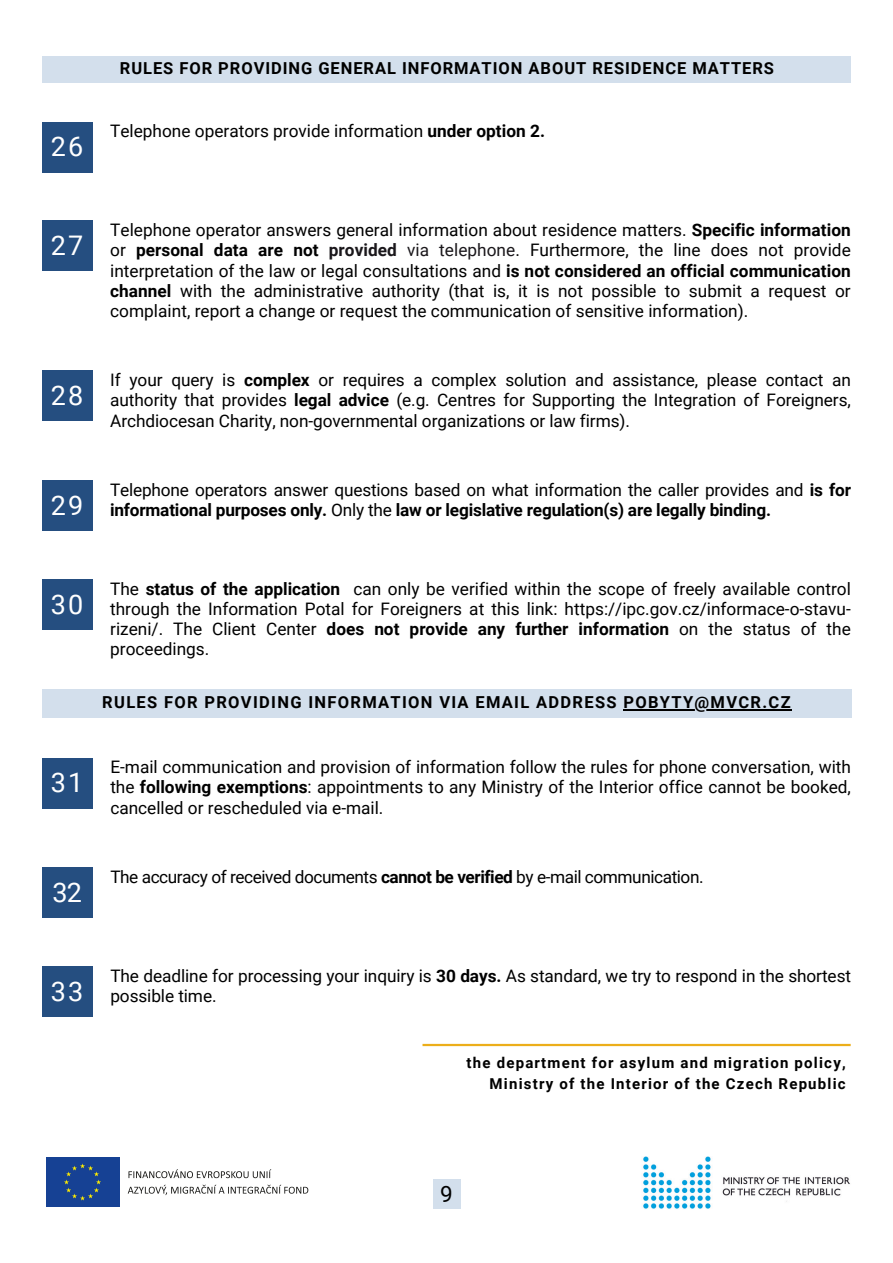
<style>
.page{position:relative;width:893px;height:1263px;background:#fff}
.page>*{position:absolute;margin:0;border:0;box-sizing:border-box;transform-origin:0 0}
.t1{font:27px "Roboto";letter-spacing:.08em;color:#fff}
.t2{font:22.5px "Roboto";color:#000}
.t3{font:17.25px/20.2px "Roboto";letter-spacing:-.005em;color:#000;text-align:justify}
.t4{font:17.25px "Roboto";letter-spacing:-.025em;color:#000}
.t5{font:700 16.5px "Roboto";letter-spacing:.08em;color:#000}
.t6{font:700 16.5px "Roboto";letter-spacing:.06em;color:#000}
.t7{font:700 15px "Roboto";letter-spacing:.08em;color:#000}
.s1{font-weight:700}
.s2{font-weight:700;color:#1a171b}
.s3{color:#1a171b}
</style>
<div class="page">
<div style="left:42px;top:122px;width:50px;height:50px;background:#254e80"></div>
<div style="left:42px;top:221px;width:50px;height:50px;background:#254e80"></div>
<div style="left:42px;top:371px;width:50px;height:50px;background:#254e80"></div>
<div style="left:42px;top:480px;width:50px;height:51px;background:#254e80"></div>
<div style="left:42px;top:579px;width:50px;height:51px;background:#254e80"></div>
<div style="left:42px;top:758px;width:50px;height:50px;background:#254e80"></div>
<div style="left:42px;top:868px;width:50px;height:50px;background:#254e80"></div>
<div style="left:42px;top:967px;width:50px;height:50px;background:#254e80"></div>
<div style="left:43px;top:56px;width:808px;height:26px;background:#d3dfec"></div>
<div style="left:42px;top:689px;width:809px;height:28px;background:#d3dfec"></div>
<hr style="left:623px;top:709px;width:169px;height:1px;background:#000">
<svg style="left:119px;top:1157px;width:1px;height:50px"></svg>
<div style="left:46px;top:1157px;width:73px;height:50px;background:#164194"></div>
<svg style="left:64px;top:1163px;width:37px;height:37px"></svg>
<svg style="left:128px;top:1169px;width:143px;height:9px"></svg>
<svg style="left:128px;top:1185px;width:180px;height:10px"></svg>
<hr style="left:422px;top:1044px;width:428px;height:2px;background:#ecae1a">
<img style="left:643px;top:1156px;width:207px;height:53px">
<div style="left:433px;top:1180px;width:27px;height:29px;background:#d3dfec"></div>
<h1 class="t1" style="left:51px;top:131px;width:34px">26</h1>
<p class="t6" style="left:120px;top:59px;width:655px">RULES FOR PROVIDING GENERAL INFORMATION ABOUT RESIDENCE MATTERS</p>
<p class="t3" style="left:110px;top:121px;width:436px">Telephone operators provide information <span class="s1">under option 2.</span></p>
<p class="t1" style="left:51px;top:230px;width:34px">27</p>
<p class="t1" style="left:51px;top:380px;width:34px">28</p>
<p class="t1" style="left:51px;top:490px;width:34px">29</p>
<p class="t3" style="left:110px;top:220px;width:742px">Telephone operator answers general information about residence matters. <span class="s1">Specific information </span>or <span class="s1">personal data are not</span> <span class="s2">provided</span> <span class="s3">via telephone</span>. Furthermore, the line does not provide interpretation of the law or legal consultations and <span class="s1">is not considered an official communication channel</span> with the administrative authority (that is, it is not possible to submit a request or complaint, report a change or request the communication of sensitive information).</p>
<p class="t3" style="left:110px;top:370px;width:742px">If your query is <span class="s1">complex</span> or requires a complex solution and assistance, please contact an authority that provides <span class="s1">legal advice</span> (e.g. Centres for Supporting the Integration of Foreigners, Archdiocesan Charity, non-governmental organizations or law firms).</p>
<p class="t3" style="left:110px;top:480px;width:742px">Telephone operators answer questions based on what information the caller provides and <span class="s1">is for informational purposes only.</span> Only the <span class="s1">law or legislative regulation(s) are legally binding.</span></p>
<p class="t1" style="left:51px;top:589px;width:34px">30</p>
<p class="t1" style="left:51px;top:767px;width:34px">31</p>
<p class="t3" style="left:110px;top:579px;width:742px">The <span class="s1">status of the application</span> can only be verified within the scope of freely available control through the Information Potal for Foreigners at this link: https://ipc.gov.cz/informace-o-stavu&shy;rizeni/. The Client Center <span class="s1">does not provide any further information</span> on the status of the proceedings.</p>
<p class="t5" style="left:102px;top:693px;width:690px">RULES FOR PROVIDING INFORMATION VIA EMAIL ADDRESS POBYTY@MVCR.CZ</p>
<h1 class="t3" style="left:110px;top:757px;width:742px">E-mail communication and provision of information follow the rules for phone conversation, with the <span class="s1">following exemptions</span>: appointments to any Ministry of the Interior office cannot be booked, cancelled or rescheduled via e-mail.</h1>
<p class="t1" style="left:52px;top:877px;width:31px">32</p>
<p class="t4" style="left:110px;top:867px;width:595px">The accuracy of received documents <span class="s1">cannot be verified</span> by e-mail communication.</p>
<p class="t1" style="left:51px;top:976px;width:34px">33</p>
<p class="t3" style="left:110px;top:966px;width:742px">The deadline for processing your inquiry is <span class="s1">30 days.</span> As standard, we try to respond in the shortest possible time.</p>
<p class="t7" style="left:467px;top:1054px;width:380px">the department for asylum and migration policy,</p>
<p class="t7" style="left:489px;top:1075px;width:358px">Ministry of the Interior of the Czech Republic</p>
<p class="t2" style="left:440px;top:1181px;width:14px">9</p>
</div>
